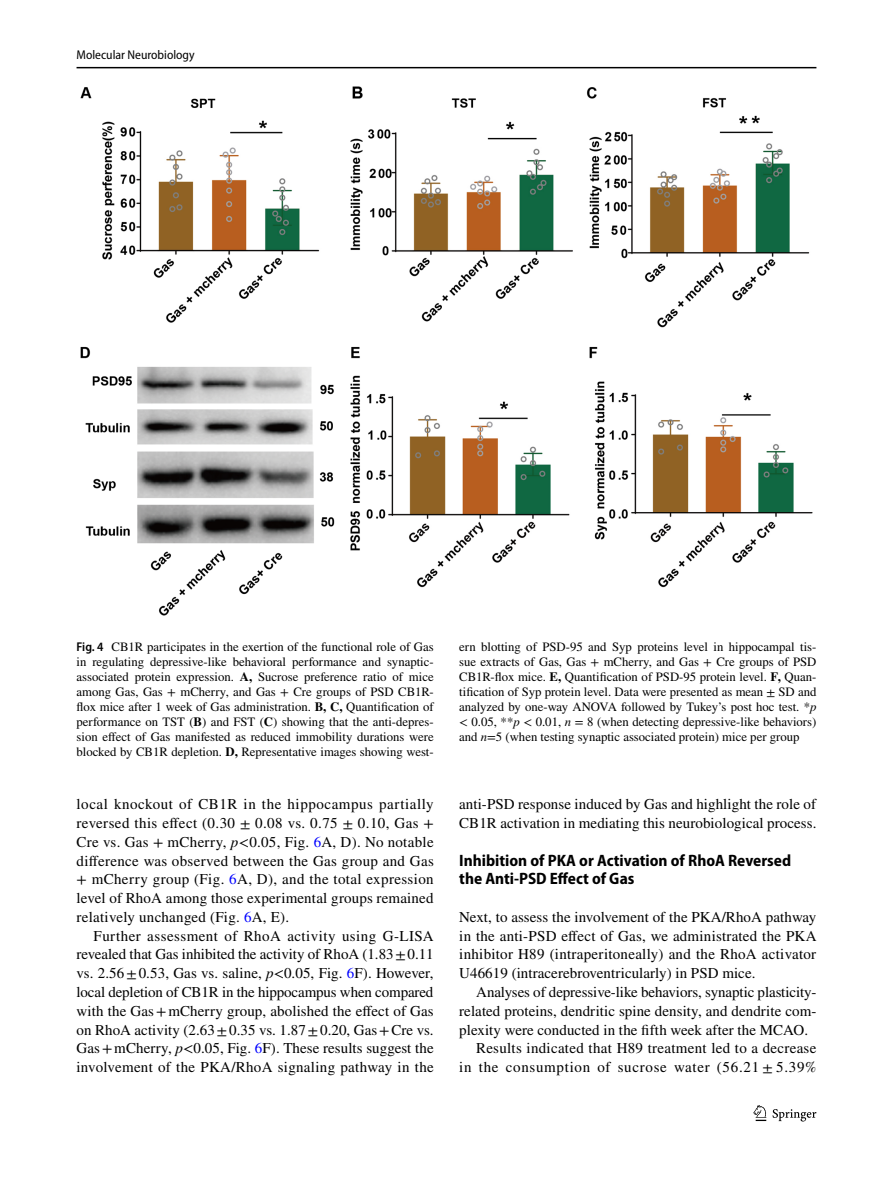
<style>
.page{position:relative;width:893px;height:1187px;background:#fff}
.page>*{position:absolute;margin:0;border:0;box-sizing:border-box;transform-origin:0 0}
.t1{font:700 semi-condensed 16.5px/18.8px "Myriad Pro";color:#000}
.t2{font:15px/18.8px "STIX";letter-spacing:.005em;color:#000;text-align:justify}
.t3{font:15px "STIX";letter-spacing:.05em;color:#000}
.t4{font:12.75px/15px "STIX";color:#000;text-align:justify}
.t5{font:semi-condensed 12.75px "Myriad Pro";color:#000}
.s1{font-family:"Myriad Pro";font-weight:600;font-stretch:semi-condensed}
.s2{font-weight:700}
.s3{font-style:italic}
.s4{color:#00f}
</style>
<div class="page">
<hr style="left:77px;top:67px;width:739px;height:1px;background:#000">
<svg style="left:753px;top:1105px;width:13px;height:15px"></svg>
<svg style="left:773px;top:1109px;width:43px;height:12px"></svg>
<img style="left:81px;top:87px;width:731px;height:528px">
<p class="t5" style="left:77px;top:48px;width:120px">Molecular Neurobiology</p>
<p class="t4" style="left:77px;top:639px;width:359px"><span class="s1">Fig. 4</span> CB1R participates in the exertion of the functional role of Gas in regulating depressive-like behavioral performance and synaptic&shy;associated protein expression. <span class="s2">A,</span> Sucrose preference ratio of mice among Gas, Gas + mCherry, and Gas + Cre groups of PSD CB1R&shy;flox mice after 1 week of Gas administration. <span class="s2">B, C,</span> Quantification of performance on TST (<span class="s2">B</span>) and FST (<span class="s2">C</span>) showing that the anti-depres&shy;sion effect of Gas manifested as reduced immobility durations were blocked by CB1R depletion. <span class="s2">D,</span> Representative images showing west-</p>
<p class="t4" style="left:459px;top:639px;width:359px">ern blotting of PSD-95 and Syp proteins level in hippocampal tis&shy;sue extracts of Gas, Gas + mCherry, and Gas + Cre groups of PSD CB1R-flox mice. <span class="s2">E,</span> Quantification of PSD-95 protein level. <span class="s2">F,</span> Quan&shy;tification of Syp protein level. Data were presented as mean ± SD and analyzed by one-way ANOVA followed by Tukey’s post hoc test. *<span class="s3">p </span>&lt; 0.05, **<span class="s3">p</span> &lt; 0.01, <span class="s3">n</span> = 8 (when detecting depressive-like behaviors) and <span class="s3">n</span>=5 (when testing synaptic associated protein) mice per group</p>
<p class="t2" style="left:77px;top:796px;width:359px">local knockout of CB1R in the hippocampus partially reversed this effect (0.30 ± 0.08 vs. 0.75 ± 0.10, Gas + Cre vs. Gas + mCherry, <span class="s3">p</span>&lt;0.05, Fig. <span class="s4">6</span>A, D). No notable difference was observed between the Gas group and Gas + mCherry group (Fig. <span class="s4">6</span>A, D), and the total expression level of RhoA among those experimental groups remained relatively unchanged (Fig. <span class="s4">6</span>A, E).</p>
<p class="t2" style="left:77px;top:927px;width:359px;text-indent:17px">Further assessment of RhoA activity using G-LISA revealed that Gas inhibited the activity of RhoA (1.83±0.11 vs. 2.56±0.53, Gas vs. saline, <span class="s3">p</span>&lt;0.05, Fig. <span class="s4">6</span>F). However, local depletion of CB1R in the hippocampus when compared with the Gas+mCherry group, abolished the effect of Gas on RhoA activity (2.63±0.35 vs. 1.87±0.20, Gas+Cre vs.<br>Gas+mCherry, <span class="s3">p</span>&lt;0.05, Fig. <span class="s4">6</span>F). These results suggest the involvement of the PKA/RhoA signaling pathway in the</p>
<p class="t2" style="left:459px;top:796px;width:359px">anti-PSD response induced by Gas and highlight the role of<br>CB1R activation in mediating this neurobiological process.</p>
<p class="t1" style="left:459px;top:850px;width:333px">Inhibition of PKA or Activation of RhoA Reversed the Anti‑PSD Effect of Gas</p>
<p class="t2" style="left:459px;top:908px;width:359px">Next, to assess the involvement of the PKA/RhoA pathway in the anti-PSD effect of Gas, we administrated the PKA inhibitor H89 (intraperitoneally) and the RhoA activator U46619 (intracerebroventricularly) in PSD mice.</p>
<p class="t2" style="left:476px;top:983px;width:342px">Analyses of depressive-like behaviors, synaptic plasticity-</p>
<p class="t2" style="left:459px;top:1002px;width:359px">related proteins, dendritic spine density, and dendrite com-</p>
<p class="t2" style="left:459px;top:1021px;width:350px">plexity were conducted in the fifth week after the MCAO.</p>
<p class="t2" style="left:476px;top:1039px;width:342px">Results indicated that H89 treatment led to a decrease</p>
<p class="t3" style="left:459px;top:1056px;width:359px">in the consumption of sucrose water (56.21 ± 5.39%</p>
</div>
